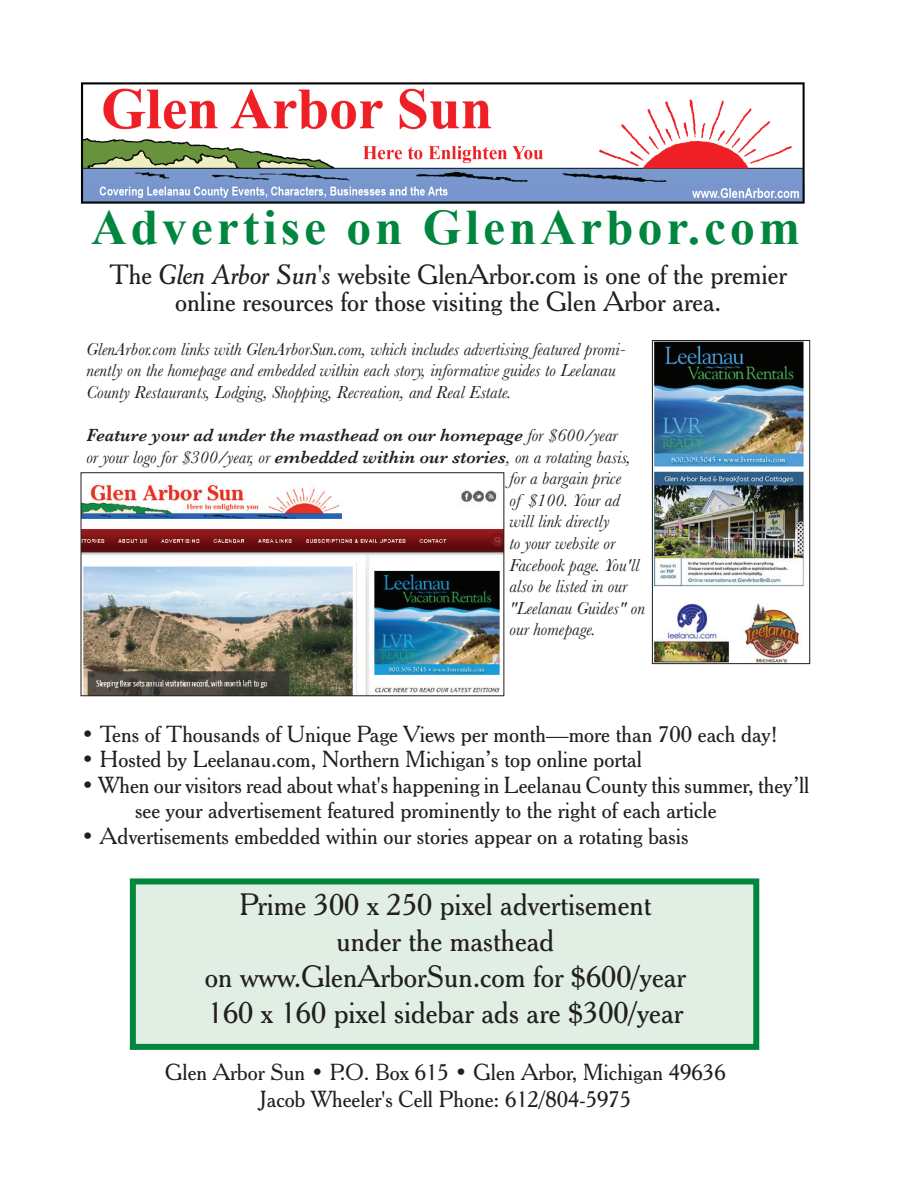
<style>
.page{position:relative;width:918px;height:1188px;background:#fff}
.page>*{position:absolute;margin:0;border:0;box-sizing:border-box;transform-origin:0 0}
.t1{font:700 49.5px "Times New Roman";letter-spacing:.08em;color:#00863f}
.t2{font:30px/36px "Cheltenham BT";color:#231f20;text-align:center}
.t3{font:27px/27px "Cheltenham BT";color:#231f20;text-align:center}
.t4{font:22.5px/27px "Cheltenham BT";color:#231f20;text-align:center}
.t5{font:italic 18px/21.6px "Baskerville";color:#231f20}
.t6{font:italic 600 18px "Baskerville";color:#231f20}
.s1{font-style:italic}
.s2{font-weight:400}
.s3{font-weight:600}
</style>
<div class="page">
<img style="left:81px;top:82px;width:724px;height:122px">
<div style="left:130px;top:878px;width:629px;height:172px;background:#e0eee3;border:6px solid #00863f"></div>
<img style="left:83px;top:484px;width:419px;height:210px">
<div style="left:81px;top:473px;width:423px;height:223px;border:1px solid #231f20"></div>
<img style="left:654px;top:342px;width:151px;height:320px">
<div style="left:652px;top:340px;width:158px;height:324px;border:1px solid #231f20"></div>
<h1 class="t1" style="left:91px;top:193px;width:710px">Advertise on GlenArbor.com</h1>
<h3 class="t3" style="left:110px;top:261px;width:679px">The <span class="s1">Glen Arbor Sun's</span> website GlenArbor.com is one of the premier online resources for those visiting the Glen Arbor area.</h3>
<p class="t5" style="left:86px;top:338px;width:541px">GlenArbor.com links with GlenArborSun.com, which includes advertising featured promi&shy;nently on the homepage and embedded within each story, informative guides to Leelanau<br>County Restaurants, Lodging, Shopping, Recreation, and Real Estate.</p>
<p class="t6" style="left:86px;top:425px;width:533px">Feature your ad under the masthead on our homepage <span class="s2">for $600/year</span></p>
<p class="t5" style="left:86px;top:446px;width:546px">or your logo for $300/year, or <span class="s3">embedded within our stories</span>, on a rotating basis,</p>
<p class="t5" style="left:509px;top:468px;width:113px">for a bargain price</p>
<p class="t5" style="left:509px;top:489px;width:112px">of $100. Your ad</p>
<p class="t5" style="left:509px;top:511px;width:102px">will link directly</p>
<p class="t5" style="left:509px;top:532px;width:107px">to your website or</p>
<p class="t5" style="left:509px;top:554px;width:131px">Facebook page. You'll</p>
<p class="t5" style="left:509px;top:576px;width:120px">also be listed in our</p>
<p class="t5" style="left:509px;top:597px;width:137px">"Leelanau Guides" on</p>
<p class="t5" style="left:509px;top:619px;width:88px">our homepage.</p>
<p class="t4" style="left:81px;top:720px;width:698px">• Tens of Thousands of Unique Page Views per month—more than 700 each day!</p>
<p class="t4" style="left:81px;top:745px;width:562px">• Hosted by Leelanau.com, Northern Michigan’s top online portal</p>
<p class="t4" style="left:135px;top:772px;width:676px;line-height:25.5px;text-align:left;text-indent:-54px">• When our visitors read about what's happening in Leelanau County this summer, they’ll see your advertisement featured prominently to the right of each article</p>
<p class="t4" style="left:81px;top:822px;width:609px">• Advertisements embedded within our stories appear on a rotating basis</p>
<h2 class="t2" style="left:205px;top:886px;width:483px">Prime 300 x 250 pixel advertisement under the masthead<br>on www.GlenArborSun.com for $600/year 160 x 160 pixel sidebar ads are $300/year</h2>
<p class="t4" style="left:165px;top:1058px;width:562px">Glen Arbor Sun • P.O. Box 615 • Glen Arbor, Michigan 49636<br>Jacob Wheeler's Cell Phone: 612/804-5975</p>
</div>
